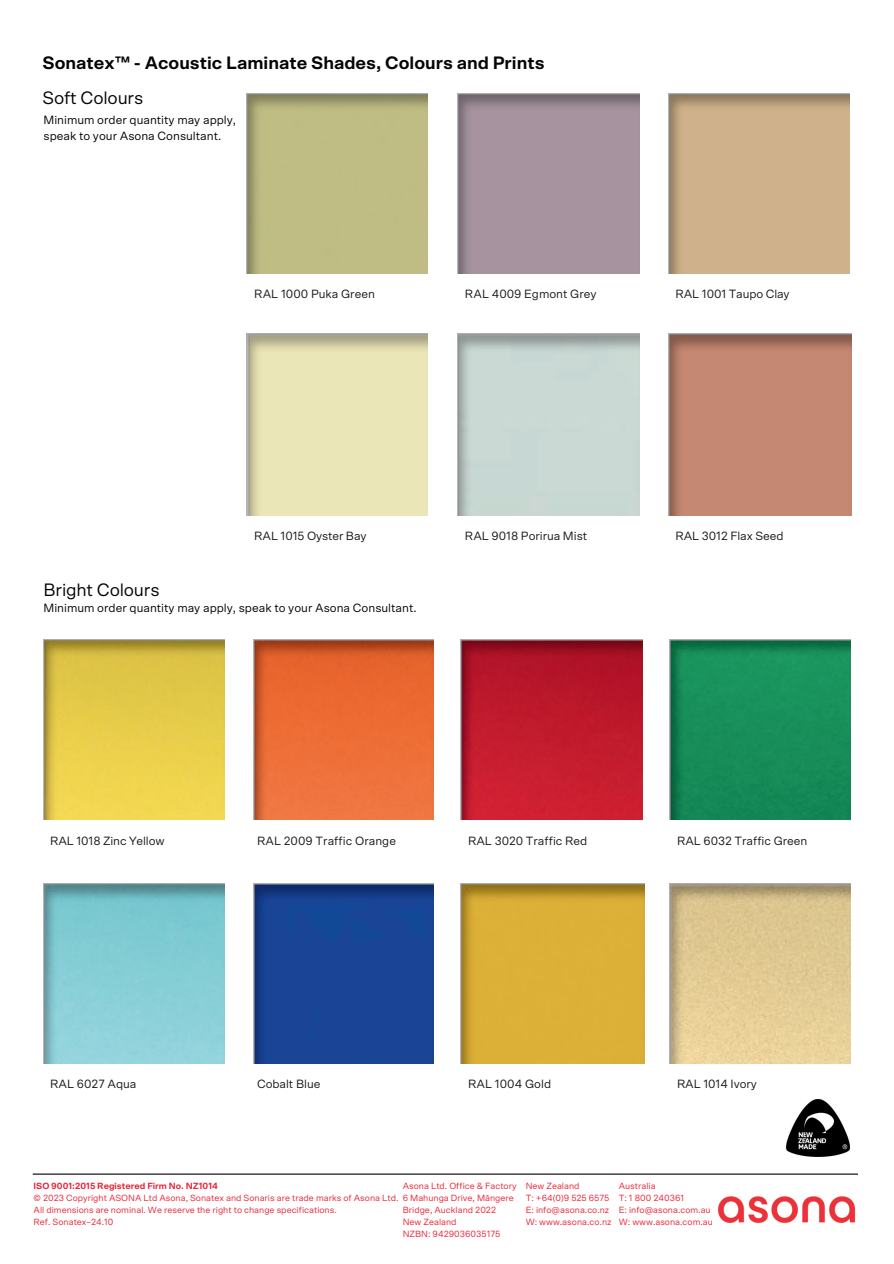
<style>
.page{position:relative;width:894px;height:1264px;background:#fff}
.page>*{position:absolute;margin:0;border:0;box-sizing:border-box;transform-origin:0 0}
.t1{font:700 18px "Scto Grotesk A";color:#030407}
.t2{font:18px "Scto Grotesk A";letter-spacing:-.01em;color:#030407}
.t3{font:12px "Scto Grotesk A";letter-spacing:-.005em;color:#19151b}
.t4{font:12px/16px "Scto Grotesk A";color:#000}
.t5{font:9px/12px "Scto Grotesk A";color:#e82234}
.t6{font:700 9px "Scto Grotesk A";color:#e82234}
</style>
<div class="page">
<img style="left:246px;top:334px;width:181px;height:181px">
<img style="left:457px;top:334px;width:182px;height:181px">
<img style="left:668px;top:334px;width:183px;height:181px">
<img style="left:246px;top:93px;width:181px;height:180px">
<img style="left:457px;top:93px;width:182px;height:180px">
<img style="left:668px;top:93px;width:181px;height:180px">
<img style="left:786px;top:1099px;width:64px;height:58px">
<img style="left:460px;top:883px;width:184px;height:180px">
<img style="left:669px;top:883px;width:181px;height:180px">
<img style="left:43px;top:883px;width:182px;height:180px">
<img style="left:253px;top:883px;width:180px;height:180px">
<img style="left:460px;top:639px;width:182px;height:180px">
<img style="left:669px;top:639px;width:181px;height:180px">
<img style="left:43px;top:639px;width:182px;height:180px">
<img style="left:253px;top:639px;width:180px;height:180px">
<hr style="left:33px;top:1173px;width:824px;height:1px;background:#000">
<img style="left:718px;top:1196px;width:138px;height:28px">
<h1 class="t1" style="left:42px;top:51px;width:503px">Sonatex™ - Acoustic Laminate Shades, Colours and Prints</h1>
<h1 class="t2" style="left:42px;top:88px;width:102px">Soft Colours</h1>
<h2 class="t4" style="left:43px;top:111px;width:194px">Minimum order quantity may apply, speak to your Asona Consultant.</h2>
<h2 class="t3" style="left:254px;top:286px;width:122px">RAL 1000 Puka Green</h2>
<h2 class="t3" style="left:465px;top:286px;width:133px">RAL 4009 Egmont Grey</h2>
<h2 class="t3" style="left:675px;top:286px;width:116px">RAL 1001 Taupo Clay</h2>
<h2 class="t3" style="left:254px;top:529px;width:114px">RAL 1015 Oyster Bay</h2>
<h2 class="t3" style="left:465px;top:529px;width:124px">RAL 9018 Porirua Mist</h2>
<h2 class="t3" style="left:675px;top:529px;width:109px">RAL 3012 Flax Seed</h2>
<h1 class="t2" style="left:43px;top:579px;width:118px">Bright Colours</h1>
<h2 class="t4" style="left:43px;top:599px;width:374px">Minimum order quantity may apply, speak to your Asona Consultant.</h2>
<h2 class="t3" style="left:50px;top:834px;width:116px">RAL 1018 Zinc Yellow</h2>
<h2 class="t3" style="left:257px;top:834px;width:140px">RAL 2009 Traffic Orange</h2>
<h2 class="t3" style="left:468px;top:834px;width:121px">RAL 3020 Traffic Red</h2>
<h2 class="t3" style="left:676px;top:834px;width:132px">RAL 6032 Traffic Green</h2>
<h2 class="t3" style="left:50px;top:1076px;width:88px">RAL 6027 Aqua</h2>
<h2 class="t3" style="left:257px;top:1076px;width:65px">Cobalt Blue</h2>
<h2 class="t3" style="left:468px;top:1076px;width:85px">RAL 1004 Gold</h2>
<h2 class="t3" style="left:676px;top:1076px;width:81px">RAL 1014 Ivory</h2>
<p class="t6" style="left:34px;top:1180px;width:186px">ISO 9001:2015 Registered Firm No. NZ1014</p>
<p class="t5" style="left:34px;top:1191px;width:366px">© 2023 Copyright ASONA Ltd Asona, Sonatex and Sonaris are trade marks of Asona Ltd.<br>All dimensions are nominal. We reserve the right to change specifications.<br>Ref. Sonatex–24.10</p>
<p class="t5" style="left:402px;top:1179px;width:115px">Asona Ltd. Office &amp; Factory<br>6 Mahunga Drive, Māngere<br>Bridge, Auckland 2022<br>New Zealand<br>NZBN: 9429036035175</p>
<p class="t5" style="left:525px;top:1179px;width:87px">New Zealand<br>T: +64(0)9 525 6575<br>E: info@asona.co.nz<br>W: www.asona.co.nz</p>
<p class="t5" style="left:618px;top:1179px;width:96px">Australia<br>T: 1 800 240361<br>E: info@asona.com.au<br>W: www.asona.com.au</p>
</div>
